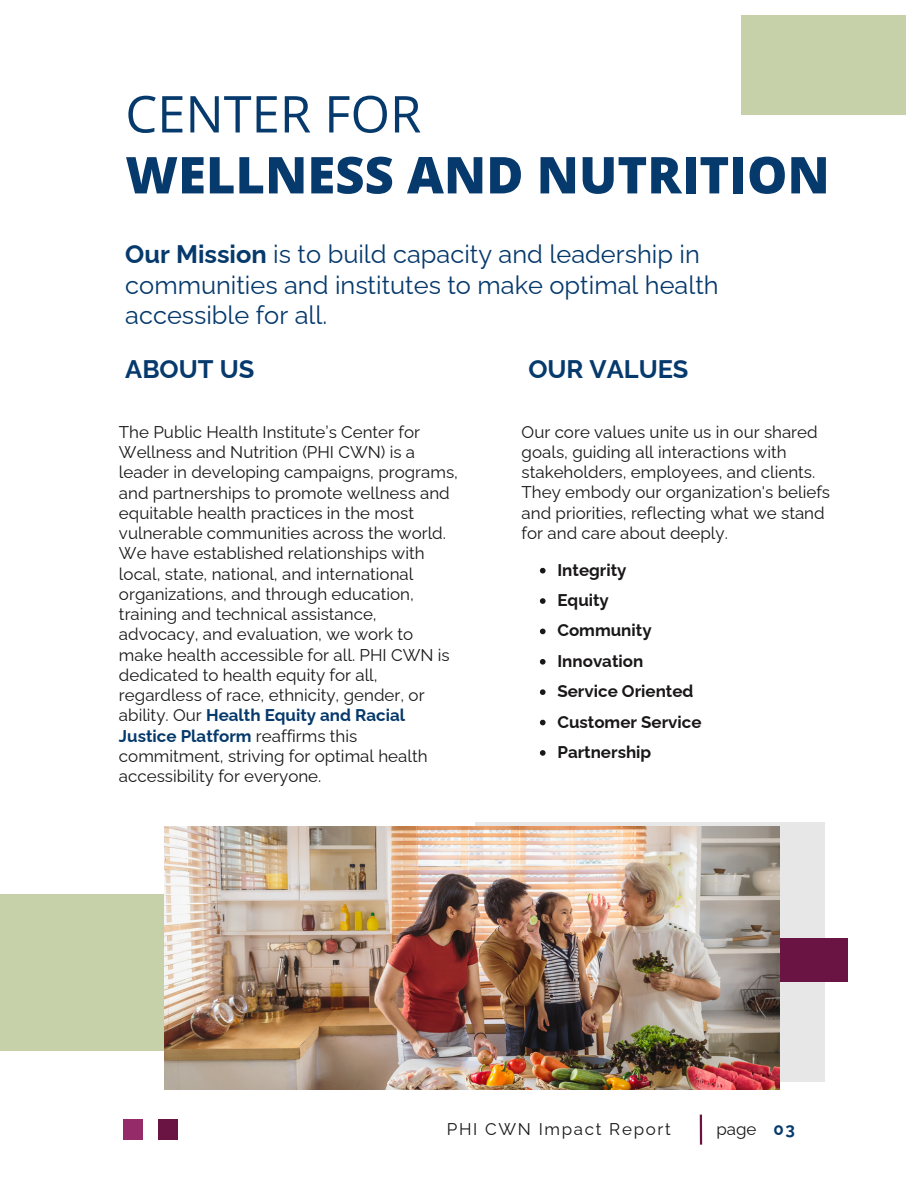
<style>
.page{position:relative;width:918px;height:1188px;background:#fff}
.page>*{position:absolute;margin:0;border:0;box-sizing:border-box;transform-origin:0 0}
.t1{font:800 50.85px "Open Sans";color:#06396c}
.t2{font:50.85px "Open Sans";color:#06396c}
.t3{font:25.35px/30.3px "Raleway";color:#06396c}
.t4{font:700 25.35px "Raleway";color:#06396c}
.t5{font:16.95px/20.2px "Raleway";color:#191717}
.t6{font:700 16.95px "Raleway";color:#191717}
.t7{font:16.95px "Raleway";letter-spacing:.1em;color:#191717}
.t8{font:700 16.95px "Raleway";color:#06396c}
.s1{font-weight:700}
.s2{font-weight:700;color:#06396c}
</style>
<div class="page">
<hr style="left:700px;top:1115px;width:2px;height:30px;background:#691442">
<div style="left:158px;top:1120px;width:19px;height:20px;background:#691442"></div>
<div style="left:123px;top:1120px;width:19px;height:20px;background:#952b68"></div>
<div style="left:741px;top:15px;width:165px;height:99px;background:#c7d1a9"></div>
<div style="left:476px;top:823px;width:349px;height:259px;background:#e7e7e7"></div>
<div style="left:0;top:894px;width:177px;height:157px;background:#c7d1a9"></div>
<div style="left:722px;top:939px;width:126px;height:43px;background:#691442"></div>
<img style="left:165px;top:827px;width:615px;height:263px">
<svg style="left:540px;top:568px;width:6px;height:5px"></svg>
<svg style="left:540px;top:598px;width:6px;height:6px"></svg>
<svg style="left:540px;top:629px;width:6px;height:5px"></svg>
<svg style="left:540px;top:659px;width:6px;height:6px"></svg>
<svg style="left:540px;top:689px;width:6px;height:6px"></svg>
<svg style="left:540px;top:720px;width:6px;height:5px"></svg>
<svg style="left:540px;top:750px;width:6px;height:6px"></svg>
<h3 class="t2" style="left:125px;top:78px;width:298px">CENTER FOR</h3>
<p class="t1" style="left:125px;top:139px;width:706px">WELLNESS AND NUTRITION</p>
<p class="t3" style="left:125px;top:239px;width:595px"><span class="s1">Our Mission</span> is to build capacity and leadership in communities and institutes to make optimal health accessible for all.</p>
<p class="t4" style="left:125px;top:354px;width:131px">ABOUT US</p>
<p class="t4" style="left:528px;top:354px;width:162px">OUR VALUES</p>
<p class="t5" style="left:119px;top:422px;width:341px">The Public Health Institute’s Center for Wellness and Nutrition (PHI CWN) is a leader in developing campaigns, programs, and partnerships to promote wellness and equitable health practices in the most vulnerable communities across the world.<br>We have established relationships with local, state, national, and international organizations, and through education, training and technical assistance, advocacy, and evaluation, we work to make health accessible for all. PHI CWN is dedicated to health equity for all, regardless of race, ethnicity, gender, or ability. Our <span class="s2">Health Equity and Racial Justice Platform</span> reaffirms this commitment, striving for optimal health accessibility for everyone.</p>
<p class="t5" style="left:522px;top:422px;width:310px">Our core values unite us in our shared goals, guiding all interactions with stakeholders, employees, and clients.<br>They embody our organization's beliefs and priorities, reflecting what we stand for and care about deeply.</p>
<p class="t6" style="left:557px;top:560px;width:71px">Integrity</p>
<p class="t6" style="left:557px;top:590px;width:53px">Equity</p>
<p class="t6" style="left:557px;top:621px;width:96px">Community</p>
<p class="t6" style="left:557px;top:651px;width:87px">Innovation</p>
<p class="t6" style="left:557px;top:681px;width:138px">Service Oriented</p>
<p class="t6" style="left:557px;top:712px;width:146px">Customer Service</p>
<p class="t6" style="left:557px;top:742px;width:95px">Partnership</p>
<h3 class="t7" style="left:447px;top:1119px;width:226px">PHI CWN Impact Report</h3>
<h1 class="t5" style="left:716px;top:1119px;width:42px">page</h1>
<h4 class="t8" style="left:773px;top:1119px;width:23px">03</h4>
</div>
